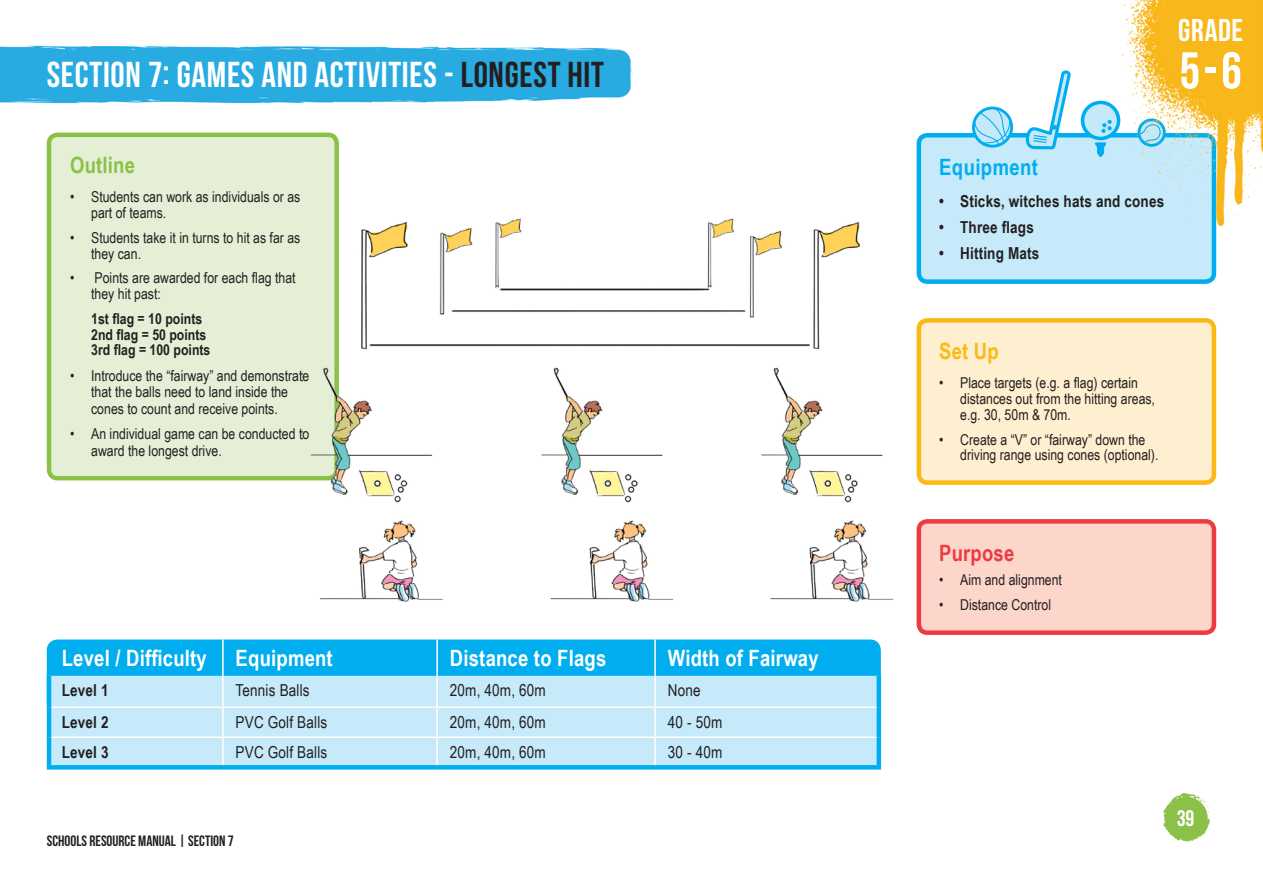
<style>
.page{position:relative;width:1263px;height:893px;background:#fff}
.page>*{position:absolute;margin:0;border:0;box-sizing:border-box;transform-origin:0 0}
.t1{font:51.6px "Bebas Neue";color:#fff}
.t2{font:36px "Bebas Neue";letter-spacing:.02em;color:#fff}
.t3{font:31.5px "Bebas Neue";letter-spacing:.02em;color:#fff}
.Light_11_15_2mm{font:700 22.5px "Arial Narrow";letter-spacing:.01em;color:#fff}
.t4{font:700 22.5px "Arial Narrow";letter-spacing:.02em;color:#00aeef}
.t5{font:700 22.5px "Arial Narrow";letter-spacing:.01em;color:#ee3a41}
.t6{font:700 22.5px "Arial Narrow";letter-spacing:.01em;color:#8cc149}
.t7{font:700 22.5px "Arial Narrow";color:#fcb814}
.t8{font:22.5px "Bebas Neue";color:#fff}
.t9{font:16.5px "Arial Narrow";letter-spacing:.01em;color:#231f20}
.t10{font:700 16.5px "Arial Narrow";letter-spacing:.01em;color:#231f20}
.t11{font:15px/15.8px "Arial Narrow";color:#231f20}
.t12{font:700 15px/15.8px "Arial Narrow";color:#231f20}
.t13{font:15px "Bebas Neue";color:#231f20}
.s1{color:#231f20}
</style>
<div class="page">
<svg style="left:1163px;top:793px;width:48px;height:49px"></svg>
<img style="left:0;top:45px;width:633px;height:59px">
<div style="left:49px;top:135px;width:288px;height:343px;background:#e5efd6;border-radius:9px"></div>
<div style="left:47px;top:133px;width:292px;height:347px;border:4px solid #8cc149;border-radius:9px"></div>
<div style="left:919px;top:320px;width:295px;height:163px;background:#feefd0;border-radius:9px"></div>
<div style="left:916px;top:318px;width:300px;height:167px;border:4px solid #fcb814;border-radius:9px"></div>
<div style="left:919px;top:521px;width:295px;height:112px;background:#fcd6ca;border-radius:9px"></div>
<div style="left:916px;top:519px;width:300px;height:116px;border:4px solid #ee3a41;border-radius:9px"></div>
<div style="left:919px;top:135px;width:295px;height:147px;background:#c6eafa;border-radius:9px"></div>
<div style="left:916px;top:133px;width:300px;height:151px;border:4px solid #00aeef;border-radius:9px"></div>
<div style="left:1082px;top:102px;width:36px;height:36px;background:#c6e9fa;border-radius:50%"></div>
<div style="left:1081px;top:101px;width:39px;height:39px;border:4px solid #00adee;border-radius:50%"></div>
<svg style="left:1101px;top:120px;width:7px;height:13px"></svg>
<svg style="left:1094px;top:142px;width:13px;height:15px"></svg>
<div style="left:972px;top:107px;width:41px;height:41px;border:3px solid #00adee;border-radius:50%"></div>
<svg style="left:974px;top:107px;width:37px;height:39px"></svg>
<div style="left:46px;top:639px;width:836px;height:67px;background:#00aeef"></div>
<div style="left:51px;top:676px;width:826px;height:89px;background:#c6eafa"></div>
<hr style="left:222px;top:639px;width:2px;height:37px;background:#fff">
<hr style="left:436px;top:639px;width:2px;height:37px;background:#fff">
<hr style="left:222px;top:676px;width:2px;height:30px;background:#fff">
<hr style="left:436px;top:676px;width:2px;height:30px;background:#fff">
<hr style="left:654px;top:676px;width:2px;height:30px;background:#fff">
<hr style="left:51px;top:706px;width:172px;height:2px;background:#fff">
<hr style="left:223px;top:706px;width:214px;height:2px;background:#fff">
<hr style="left:222px;top:708px;width:2px;height:28px;background:#fff">
<hr style="left:437px;top:706px;width:218px;height:2px;background:#fff">
<hr style="left:436px;top:708px;width:2px;height:28px;background:#fff">
<hr style="left:655px;top:706px;width:222px;height:2px;background:#fff">
<hr style="left:654px;top:708px;width:2px;height:28px;background:#fff">
<hr style="left:51px;top:736px;width:172px;height:2px;background:#fff">
<hr style="left:223px;top:736px;width:214px;height:2px;background:#fff">
<hr style="left:222px;top:738px;width:2px;height:27px;background:#fff">
<hr style="left:437px;top:736px;width:218px;height:2px;background:#fff">
<hr style="left:436px;top:738px;width:2px;height:27px;background:#fff">
<hr style="left:655px;top:736px;width:222px;height:2px;background:#fff">
<hr style="left:654px;top:738px;width:2px;height:27px;background:#fff">
<hr style="left:47px;top:676px;width:4px;height:31px;background:#00aeef">
<hr style="left:47px;top:707px;width:4px;height:30px;background:#00aeef">
<hr style="left:47px;top:737px;width:4px;height:28px;background:#00aeef">
<div style="left:47px;top:765px;width:176px;height:5px;background:#00aeef"></div>
<div style="left:223px;top:765px;width:214px;height:5px;background:#00aeef"></div>
<div style="left:437px;top:765px;width:218px;height:5px;background:#00aeef"></div>
<div style="left:655px;top:765px;width:226px;height:5px;background:#00aeef"></div>
<hr style="left:654px;top:639px;width:2px;height:37px;background:#fff">
<hr style="left:877px;top:676px;width:4px;height:31px;background:#00aeef">
<hr style="left:877px;top:707px;width:4px;height:30px;background:#00aeef">
<hr style="left:877px;top:737px;width:4px;height:28px;background:#00aeef">
<svg style="left:1024px;top:70px;width:49px;height:80px"></svg>
<img style="left:302px;top:197px;width:592px;height:405px">
<img style="left:1108px;top:0;width:155px;height:233px">
<p class="t2" style="left:47px;top:55px;width:559px">SECTION 7: GAMES AND ACTIVITIES - <span class="s1">LONGEST HIT</span></p>
<p class="t6" style="left:70px;top:148px;width:66px">Outline</p>
<p class="t11" style="left:91px;top:189px;width:211px;text-indent:-21px">• Students can work as individuals or as part of teams.</p>
<p class="t11" style="left:91px;top:229px;width:211px;text-indent:-21px">• Students take it in turns to hit as far as they can.</p>
<p class="t11" style="left:91px;top:270px;width:206px;text-indent:-21px">• Points are awarded for each flag that they hit past:</p>
<p class="t12" style="left:91px;top:310px;width:121px">1st flag = 10 points<br>2nd flag = 50 points<br>3rd flag = 100 points</p>
<p class="t11" style="left:91px;top:367px;width:220px;line-height:16.5px;text-indent:-21px">• Introduce the “fairway” and demonstrate that the balls need to land inside the cones to count and receive points.</p>
<p class="t11" style="left:91px;top:425px;width:220px;line-height:16.5px;text-indent:-21px">• An individual game can be conducted to award the longest drive.</p>
<p class="Light_11_15_2mm" style="left:62px;top:641px;width:147px">Level / Difficulty</p>
<p class="Light_11_15_2mm" style="left:236px;top:641px;width:99px">Equipment</p>
<p class="Light_11_15_2mm" style="left:450px;top:641px;width:158px">Distance to Flags</p>
<p class="Light_11_15_2mm" style="left:668px;top:641px;width:152px">Width of Fairway</p>
<p class="t10" style="left:62px;top:678px;width:48px">Level 1</p>
<p class="t9" style="left:236px;top:678px;width:76px">Tennis Balls</p>
<p class="t9" style="left:450px;top:678px;width:97px">20m, 40m, 60m</p>
<p class="t9" style="left:668px;top:678px;width:34px">None</p>
<p class="t10" style="left:62px;top:709px;width:48px">Level 2</p>
<p class="t9" style="left:236px;top:710px;width:93px">PVC Golf Balls</p>
<p class="t9" style="left:450px;top:710px;width:97px">20m, 40m, 60m</p>
<p class="t9" style="left:668px;top:710px;width:56px">40 - 50m</p>
<p class="t10" style="left:62px;top:739px;width:48px">Level 3</p>
<p class="t9" style="left:236px;top:740px;width:93px">PVC Golf Balls</p>
<p class="t9" style="left:450px;top:740px;width:97px">20m, 40m, 60m</p>
<p class="t9" style="left:668px;top:740px;width:56px">30 - 40m</p>
<p class="t13" style="left:47px;top:833px;width:189px">SCHOOLS RESOURCE MANUAL | SECTION 7</p>
<p class="t3" style="left:1178px;top:13px;width:66px">GRADE</p>
<p class="t1" style="left:1180px;top:42px;width:64px">5-6</p>
<p class="t4" style="left:939px;top:150px;width:100px">Equipment</p>
<p class="t10" style="left:939px;top:189px;width:227px">• Sticks, witches hats and cones</p>
<p class="t10" style="left:939px;top:215px;width:96px">• Three flags</p>
<p class="t10" style="left:939px;top:241px;width:102px">• Hitting Mats</p>
<p class="t7" style="left:939px;top:334px;width:61px">Set Up</p>
<p class="t11" style="left:960px;top:375px;width:196px;text-indent:-21px">• Place targets (e.g. a flag) certain distances out from the hitting areas, e.g. 30, 50m &amp; 70m.</p>
<p class="t11" style="left:960px;top:431px;width:200px;text-indent:-21px">• Create a “V” or “fairway” down the driving range using cones (optional).</p>
<p class="t5" style="left:939px;top:536px;width:77px">Purpose</p>
<p class="t11" style="left:939px;top:572px;width:124px">• Aim and alignment</p>
<p class="t11" style="left:939px;top:596px;width:113px">• Distance Control</p>
<h3 class="t8" style="left:1177px;top:806px;width:19px">39</h3>
</div>
